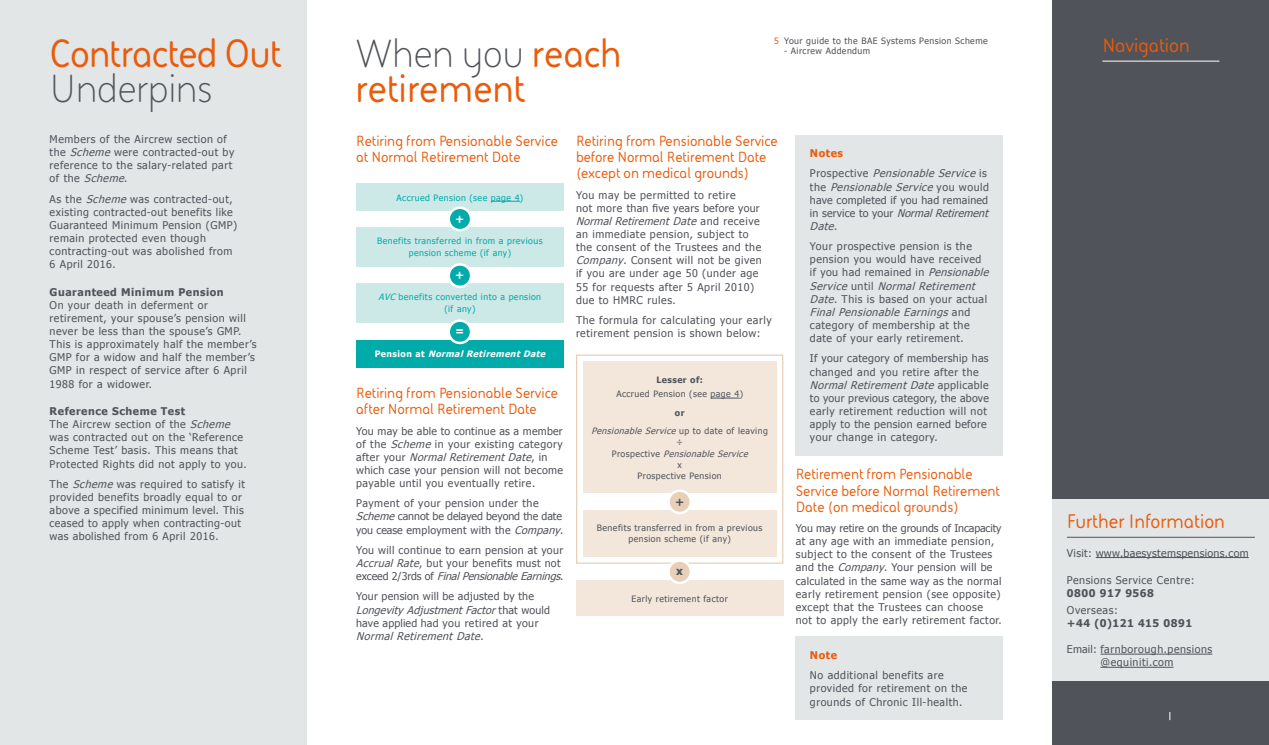
<style>
.page{position:relative;width:1269px;height:745px;background:#fff}
.page>*{position:absolute;margin:0;border:0;box-sizing:border-box;transform-origin:0 0}
.t1{font:700 40px/35px "BAE Systems";letter-spacing:-.015em;color:#ea5b0b}
.t2{font:40px "BAE Systems";color:#50535a}
.t3{font:700 20px "BAE Systems";color:#ea5b0b}
.t4{font:700 15px/16.2px "BAE Systems";color:#ea5b0b}
.t5{font:700 11.25px "Tahoma";color:#fff}
.t6{font:700 11.25px "Tahoma";color:#50535a}
.t7{font:10.62px/13.1px "Tahoma";letter-spacing:.05em;color:#50535a}
.t8{font:10.62px/13.1px "Tahoma";letter-spacing:.02em;color:#50535a}
.t9{font:10.62px/13.1px "Tahoma";letter-spacing:.025em;color:#50535a}
.t10{font:700 10.62px "Tahoma";letter-spacing:.05em;color:#50535a}
.t11{font:italic 10.62px/20.2px "Tahoma";color:#50535a}
.t12{font:10.62px "Tahoma";letter-spacing:.03em;color:#50535a}
.t13{font:700 10.62px "Tahoma";color:#ea5b0b}
.t14{font:8.75px/11.2px "Tahoma";letter-spacing:.05em;color:#50535a;text-align:center}
.t15{font:8.75px/11.2px "Tahoma";letter-spacing:.05em;color:#00abaa;text-align:center}
.t16{font:italic 8.75px/18.4px "Tahoma";color:#50535a;text-align:center}
.t17{font:italic 700 8.75px "Tahoma";color:#fff}
.t18{font:700 8.75px "Tahoma";letter-spacing:.05em;color:#50535a}
.s1{font-style:italic}
.s2{font-weight:700}
.s3{font-weight:400;color:#50535a}
.s4{color:#ea5b0b}
.s5{font-style:normal}
.s6{font-weight:700;font-style:normal}
.s7{font-weight:700;font-style:normal;color:#ea5b0b}
</style>
<div class="page">
<div style="left:0;top:0;width:306px;height:744px;background:#e3e6e6"></div>
<div style="left:356px;top:183px;width:207px;height:28px;background:#cce8e7"></div>
<svg style="left:491px;top:201px;width:29px;height:1px"></svg>
<div style="left:356px;top:227px;width:207px;height:39px;background:#cce8e7"></div>
<div style="left:356px;top:283px;width:207px;height:39px;background:#cce8e7"></div>
<div style="left:356px;top:339px;width:207px;height:28px;background:#00abaa"></div>
<svg style="left:449px;top:264px;width:22px;height:22px"></svg>
<div style="left:447px;top:263px;width:25px;height:25px;border:2px solid #fff;border-radius:50%"></div>
<svg style="left:449px;top:320px;width:22px;height:23px"></svg>
<div style="left:447px;top:319px;width:25px;height:25px;border:2px solid #fff;border-radius:50%"></div>
<svg style="left:449px;top:208px;width:22px;height:22px"></svg>
<div style="left:447px;top:206px;width:25px;height:25px;border:2px solid #fff;border-radius:50%"></div>
<div style="left:583px;top:361px;width:193px;height:132px;background:#f3e7db"></div>
<svg style="left:710px;top:397px;width:29px;height:1px"></svg>
<div style="left:583px;top:510px;width:193px;height:46px;background:#f3e7db"></div>
<svg style="left:668px;top:490px;width:23px;height:22px"></svg>
<div style="left:667px;top:489px;width:25px;height:25px;border:2px solid #fff;border-radius:50%"></div>
<div style="left:795px;top:135px;width:208px;height:320px;background:#e3e6e6"></div>
<div style="left:795px;top:636px;width:208px;height:83px;background:#e3e6e6"></div>
<div style="left:576px;top:354px;width:207px;height:209px;border:1px solid #e7d0b7"></div>
<div style="left:576px;top:580px;width:207px;height:35px;background:#f3e7db"></div>
<div style="left:668px;top:560px;width:23px;height:22px;background:#e7d0b7;border-radius:50%"></div>
<div style="left:667px;top:559px;width:25px;height:24px;border:2px solid #fff;border-radius:50%"></div>
<div style="left:1052px;top:0;width:216px;height:744px;background:#50535a"></div>
<div style="left:1052px;top:499px;width:216px;height:181px;background:#e3e6e6"></div>
<hr style="left:1067px;top:536px;width:187px;height:1px;background:#50535a">
<hr style="left:1095px;top:557px;width:153px;height:1px;background:#50535a">
<hr style="left:1100px;top:653px;width:112px;height:1px;background:#50535a">
<hr style="left:1100px;top:666px;width:73px;height:1px;background:#50535a">
<hr style="left:1102px;top:61px;width:117px;height:1px;background:#fff">
<h1 class="t1" style="left:50px;top:34px;width:233px">Contracted Out</h1>
<h1 class="t2" style="left:50px;top:62px;width:165px">Underpins</h1>
<p class="t7" style="left:50px;top:132px;width:186px">Members of the Aircrew section of the <span class="s1">Scheme</span> were contracted-out by reference to the salary-related part o f t h e <span class="s1">Scheme</span>.</p>
<p class="t7" style="left:50px;top:191px;width:189px">As the <span class="s1">Scheme</span> was contracted-out, existing contracted-out benefits like<br>Guaranteed Minimum Pension (GMP) remain protected even though contracting-out was abolished from<br>6 April 2016.</p>
<p class="t10" style="left:50px;top:284px;width:175px">Guaranteed Minimum Pension</p>
<p class="t7" style="left:50px;top:297px;width:208px">On your death in deferment or retirement, your spouse’s pension will never be less than the spouse’s GMP.<br>This is approximately half the member’s GMP for a widow and half the member’s GMP in respect of service after 6 April 1988 for a widower.</p>
<p class="t7" style="left:50px;top:404px;width:199px"><span class="s2">Reference Scheme Test<br></span>The Aircrew section of the <span class="s1">Scheme </span>was contracted out on the ‘Reference Scheme Test’ basis. This means that Protected Rights did not apply to you.</p>
<p class="t7" style="left:50px;top:476px;width:197px">The <span class="s1">Scheme</span> was required to satisfy it provided benefits broadly equal to or above a specified minimum level. This ceased to apply when contracting-out was abolished from 6 April 2016.</p>
<h1 class="t1" style="left:355px;top:34px;width:268px"><span class="s3">When you</span> reach retirement</h1>
<p class="t14" style="left:774px;top:35px;width:215px"><span class="s4">5</span> Your guide to the BAE Systems Pension Scheme</p>
<p class="t14" style="left:784px;top:45px;width:88px">- Aircrew Addendum</p>
<h2 class="t3" style="left:1102px;top:32px;width:89px">Navigation</h2>
<h3 class="t4" style="left:356px;top:132px;width:203px">Retiring from Pensionable Service at Normal Retirement Date</h3>
<p class="t15" style="left:396px;top:191px;width:128px">Accrued Pension (see page 4)</p>
<p class="t15" style="left:377px;top:235px;width:167px">Benefits transferred in from a previous pension scheme (if any)</p>
<p class="t15" style="left:379px;top:291px;width:164px"><span class="s1">AVC</span> benefits converted into a pension (if any)</p>
<p class="t17" style="left:375px;top:347px;width:175px"><span class="s5">P e n s i o n a t</span> NormalRetirementDate</p>
<h3 class="t4" style="left:576px;top:132px;width:203px">Retiring from Pensionable Service before Normal Retirement Date (except on medical grounds)</h3>
<p class="t7" style="left:576px;top:187px;width:187px">You may be permitted to retire<br>not more than five years before your<br><span class="s1">NormalRetirementDate</span> a n d r e c e i v e an immediate pension, subject to the consent of the Trustees and the<br><span class="s1">Company</span>. Consent will not be given if you are under age 50 (under age<br>55 for requests after 5 April 2010) due to HMRC rules.</p>
<p class="t7" style="left:576px;top:313px;width:197px">The formula for calculating your early retirement pension is shown below:</p>
<p class="t18" style="left:656px;top:373px;width:48px">Lesser of:</p>
<p class="t14" style="left:616px;top:388px;width:128px">Accrued Pension (see page 4)</p>
<p class="t16" style="left:591px;top:402px;width:178px"><span class="s6">or<br></span>Pensionable Service <span class="s5">u p t o d a t e o f l e a v i n g</span></p>
<p class="t14" style="left:612px;top:436px;width:140px">÷<br>P r o s p e c t i v e <span class="s1">Pensionable Service </span>x<br>Prospective Pension</p>
<p class="t5" style="left:455px;top:210px;width:11px">+</p>
<p class="t5" style="left:455px;top:267px;width:11px">+</p>
<p class="t5" style="left:455px;top:323px;width:11px">=</p>
<h3 class="t4" style="left:356px;top:384px;width:203px">Retiring from Pensionable Service after Normal Retirement Date</h3>
<p class="t7" style="left:356px;top:423px;width:208px">You may be able to continue as a member of the <span class="s1">Scheme</span> in your existing category a f t e r y o u r <span class="s1">NormalRetirementDate</span>, i n which case your pension will not become payable until you eventually retire.</p>
<p class="t9" style="left:356px;top:496px;width:208px">Payment of your pension under the<br><span class="s1">Scheme</span>cannot be delayed beyond the date you cease employment with the <span class="s1">Company</span>.</p>
<p class="t7" style="left:356px;top:542px;width:209px">You will continue to earn pension at your<br><span class="s1">AccrualRate</span>, but your benefits must not e x c e e d 2 / 3 r d s o f <span class="s1">FinalPensionableEarnings</span>.</p>
<p class="t8" style="left:356px;top:589px;width:195px">Your pension will be adjusted by the <span class="s1">Longevity AdjustmentFactor</span>t h a t w o u l d have applied had you retired at your <span class="s1">Normal Retirement Date</span>.</p>
<p class="t14" style="left:631px;top:592px;width:98px">Early retirement factor</p>
<p class="t6" style="left:675px;top:493px;width:11px">+</p>
<p class="t14" style="left:597px;top:521px;width:167px">Benefits transferred in from a previous pension scheme (if any)</p>
<p class="t6" style="left:676px;top:563px;width:8px">x</p>
<p class="t11" style="left:810px;top:142px;width:178px"><span class="s7">Notes<br></span><span class="s5">P r o s p e c t i v e</span> Pensionable Service <span class="s5">i s</span></p>
<p class="t8" style="left:810px;top:179px;width:183px">t h e <span class="s1">Pensionable Service</span> y o u w o u l d have completed if you had remained i n s e r v i c e t o y o u r <span class="s1">NormalRetirement<br>Date</span>.</p>
<p class="t7" style="left:810px;top:239px;width:183px">Your prospective pension is the pension you would have received<br>if you had remained in <span class="s1">Pensionable<br>Service</span> u n t i l <span class="s1">Normal Retirement<br>Date</span>. This is based on your actual<br><span class="s1">Final Pensionable Earnings</span> a n d category of membership at the date of your early retirement.</p>
<p class="t7" style="left:810px;top:351px;width:180px">If your category of membership has changed and you retire after the <span class="s1">Normal Retirement Date</span> a p p l i c a b l e to your previous category, the above early retirement reduction will not apply to the pension earned before your change in category.</p>
<h3 class="t4" style="left:795px;top:465px;width:206px">Retirement from Pensionable<br>Service before Normal Retirement<br>Date (on medical grounds)</h3>
<p class="t7" style="left:795px;top:520px;width:207px">You may retire on the grounds of Incapacity at any age with an immediate pension, subject to the consent of the Trustees and the <span class="s1">Company</span>. Your pension will be calculated in the same way as the normal early retirement pension (see opposite) except that the Trustees can choose not to apply the early retirement factor.</p>
<p class="t13" style="left:810px;top:647px;width:29px">Note</p>
<p class="t7" style="left:810px;top:668px;width:159px">No additional benefits are provided for retirement on the grounds of Chronic Ill-health.</p>
<h2 class="t3" style="left:1067px;top:507px;width:159px">Further Information</h2>
<p class="t12" style="left:1067px;top:545px;width:183px">Visit: www.baesystemspensions.com</p>
<p class="t7" style="left:1067px;top:572px;width:129px">Pensions Service Centre:</p>
<p class="t10" style="left:1067px;top:585px;width:89px">0800 917 9568</p>
<p class="t7" style="left:1067px;top:602px;width:52px">Overseas:</p>
<p class="t10" style="left:1067px;top:615px;width:127px">+44 (0)121 415 0891</p>
<p class="t7" style="left:1067px;top:642px;width:147px;text-align:center">Email: farnborough.pensions @equiniti.com</p>
</div>
